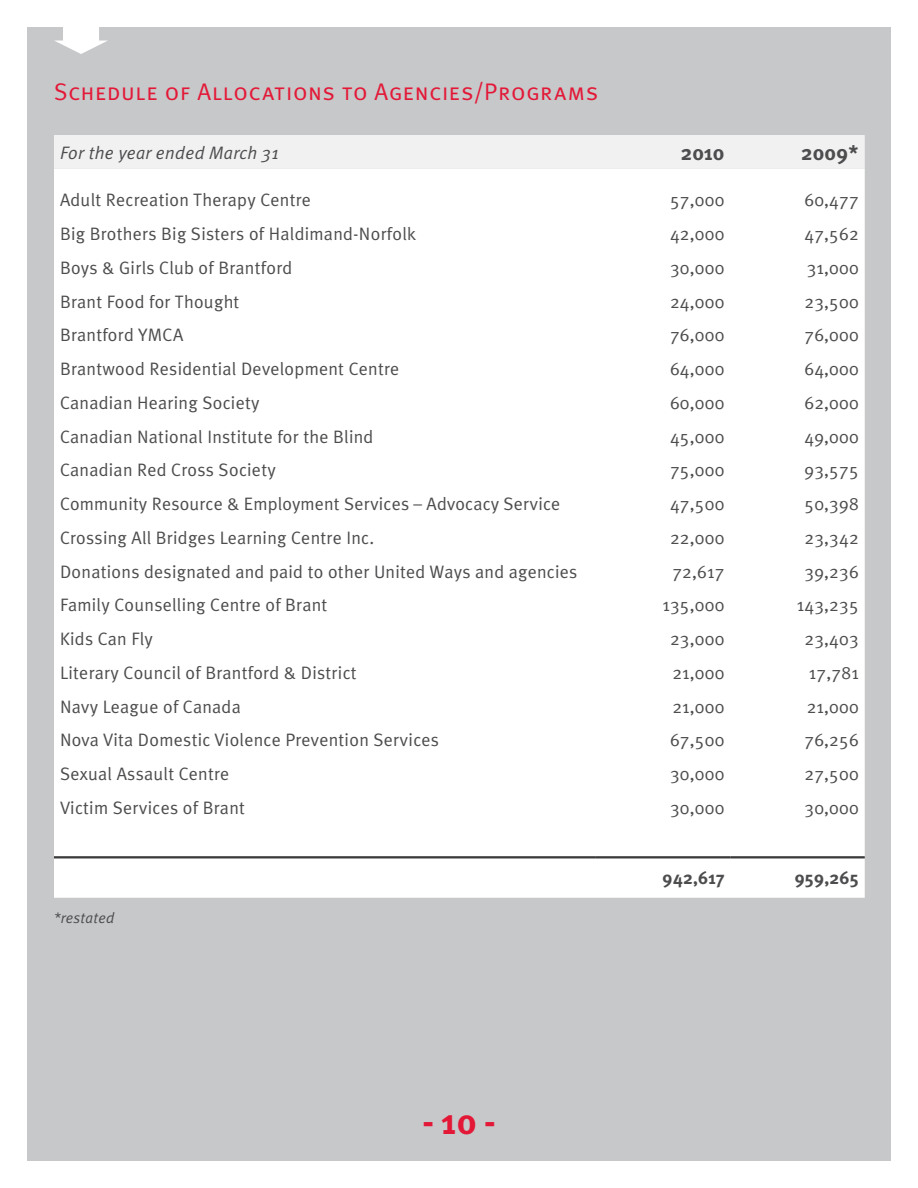
<style>
.page{position:relative;width:918px;height:1188px;background:#fff}
.page>*{position:absolute;margin:0;border:0;box-sizing:border-box;transform-origin:0 0}
.t1{font:700 36px "Meta Plus";color:#e31837}
.t2{font:24px "Meta Plus Normal Caps";letter-spacing:.03em;color:#e31837}
.t3{font:700 21px "Meta Plus";letter-spacing:.015em;color:#4d4d4f}
.t4{font:18px "Meta Plus Normal";letter-spacing:.015em;color:#4d4d4f}
.t5{font:italic 18px "Meta Plus Normal";letter-spacing:.015em;color:#4d4d4f}
.t6{font:700 18px "Meta Plus";letter-spacing:.015em;color:#4d4d4f}
.t7{font:italic 15px "Meta Plus Normal";letter-spacing:.015em;color:#4d4d4f}
</style>
<div class="page">
<div style="left:27px;top:27px;width:864px;height:1134px;background:#c7c8ca"></div>
<svg style="left:54px;top:27px;width:54px;height:27px"></svg>
<div style="left:54px;top:135px;width:811px;height:34px;background:#f1f1f2"></div>
<div style="left:54px;top:169px;width:811px;height:729px;background:#fff"></div>
<hr style="left:54px;top:856px;width:542px;height:2px;background:#fff">
<hr style="left:596px;top:856px;width:134px;height:2px;background:#fff">
<hr style="left:730px;top:856px;width:135px;height:2px;background:#fff">
<hr style="left:54px;top:856px;width:542px;height:1px;background:#000">
<hr style="left:54px;top:858px;width:542px;height:1px;background:#000">
<hr style="left:596px;top:856px;width:134px;height:1px;background:#000">
<hr style="left:596px;top:858px;width:134px;height:1px;background:#000">
<hr style="left:730px;top:856px;width:135px;height:1px;background:#000">
<hr style="left:730px;top:858px;width:135px;height:1px;background:#000">
<h2 class="t2" style="left:54px;top:78px;width:546px">Schedule of Allocations to Agencies/Programs</h2>
<p class="t5" style="left:60px;top:142px;width:220px">For the year ended March 31</p>
<p class="t3" style="left:681px;top:141px;width:45px">2010</p>
<p class="t3" style="left:801px;top:141px;width:59px">2009*</p>
<p class="t4" style="left:60px;top:190px;width:253px">Adult Recreation Therapy Centre</p>
<p class="t4" style="left:670px;top:190px;width:56px">57,000</p>
<p class="t4" style="left:804px;top:190px;width:56px">60,477</p>
<p class="t4" style="left:60px;top:223px;width:358px">Big Brothers Big Sisters of Haldimand-Norfolk</p>
<p class="t4" style="left:670px;top:223px;width:56px">42,000</p>
<p class="t4" style="left:804px;top:223px;width:56px">47,562</p>
<p class="t4" style="left:60px;top:257px;width:234px">Boys &amp; Girls Club of Brantford</p>
<p class="t4" style="left:670px;top:257px;width:56px">30,000</p>
<p class="t4" style="left:807px;top:257px;width:54px">31,000</p>
<p class="t4" style="left:60px;top:291px;width:181px">Brant Food for Thought</p>
<p class="t4" style="left:670px;top:291px;width:56px">24,000</p>
<p class="t4" style="left:804px;top:291px;width:56px">23,500</p>
<p class="t4" style="left:60px;top:325px;width:125px">Brantford YMCA</p>
<p class="t4" style="left:670px;top:325px;width:56px">76,000</p>
<p class="t4" style="left:804px;top:325px;width:56px">76,000</p>
<p class="t4" style="left:60px;top:358px;width:341px">Brantwood Residential Development Centre</p>
<p class="t4" style="left:670px;top:358px;width:56px">64,000</p>
<p class="t4" style="left:804px;top:358px;width:56px">64,000</p>
<p class="t4" style="left:60px;top:392px;width:201px">Canadian Hearing Society</p>
<p class="t4" style="left:670px;top:392px;width:56px">60,000</p>
<p class="t4" style="left:804px;top:392px;width:56px">62,000</p>
<p class="t4" style="left:60px;top:426px;width:315px">Canadian National Institute for the Blind</p>
<p class="t4" style="left:670px;top:426px;width:56px">45,000</p>
<p class="t4" style="left:804px;top:426px;width:56px">49,000</p>
<p class="t4" style="left:60px;top:460px;width:217px">Canadian Red Cross Society</p>
<p class="t4" style="left:670px;top:460px;width:56px">75,000</p>
<p class="t4" style="left:804px;top:460px;width:56px">93,575</p>
<p class="t4" style="left:60px;top:493px;width:502px">Community Resource &amp; Employment Services – Advocacy Service</p>
<p class="t4" style="left:670px;top:493px;width:56px">47,500</p>
<p class="t4" style="left:804px;top:493px;width:56px">50,398</p>
<p class="t4" style="left:60px;top:527px;width:316px">Crossing All Bridges Learning Centre Inc.</p>
<p class="t4" style="left:670px;top:527px;width:56px">22,000</p>
<p class="t4" style="left:804px;top:527px;width:56px">23,342</p>
<p class="t4" style="left:60px;top:561px;width:519px">Donations designated and paid to other United Ways and agencies</p>
<p class="t4" style="left:672px;top:561px;width:54px">72,617</p>
<p class="t4" style="left:804px;top:561px;width:56px">39,236</p>
<p class="t4" style="left:60px;top:595px;width:269px">Family Counselling Centre of Brant</p>
<p class="t4" style="left:662px;top:595px;width:63px">135,000</p>
<p class="t4" style="left:797px;top:595px;width:63px">143,235</p>
<p class="t4" style="left:60px;top:628px;width:94px">Kids Can Fly</p>
<p class="t4" style="left:670px;top:628px;width:56px">23,000</p>
<p class="t4" style="left:804px;top:628px;width:56px">23,403</p>
<p class="t4" style="left:60px;top:662px;width:298px">Literary Council of Brantford &amp; District</p>
<p class="t4" style="left:672px;top:662px;width:54px">21,000</p>
<p class="t4" style="left:809px;top:662px;width:51px">17,781</p>
<p class="t4" style="left:60px;top:696px;width:182px">Navy League of Canada</p>
<p class="t4" style="left:672px;top:696px;width:54px">21,000</p>
<p class="t4" style="left:807px;top:696px;width:54px">21,000</p>
<p class="t4" style="left:60px;top:730px;width:381px">Nova Vita Domestic Violence Prevention Services</p>
<p class="t4" style="left:670px;top:730px;width:56px">67,500</p>
<p class="t4" style="left:804px;top:730px;width:56px">76,256</p>
<p class="t4" style="left:60px;top:763px;width:171px">Sexual Assault Centre</p>
<p class="t4" style="left:670px;top:763px;width:56px">30,000</p>
<p class="t4" style="left:804px;top:763px;width:56px">27,500</p>
<p class="t4" style="left:60px;top:797px;width:186px">Victim Services of Brant</p>
<p class="t4" style="left:670px;top:797px;width:56px">30,000</p>
<p class="t4" style="left:804px;top:797px;width:56px">30,000</p>
<p class="t7" style="left:54px;top:909px;width:62px">*restated</p>
<h1 class="t1" style="left:422px;top:1101px;width:75px">-10-</h1>
<p class="t6" style="left:663px;top:868px;width:63px">942,617</p>
<p class="t6" style="left:795px;top:868px;width:66px">959,265</p>
</div>
